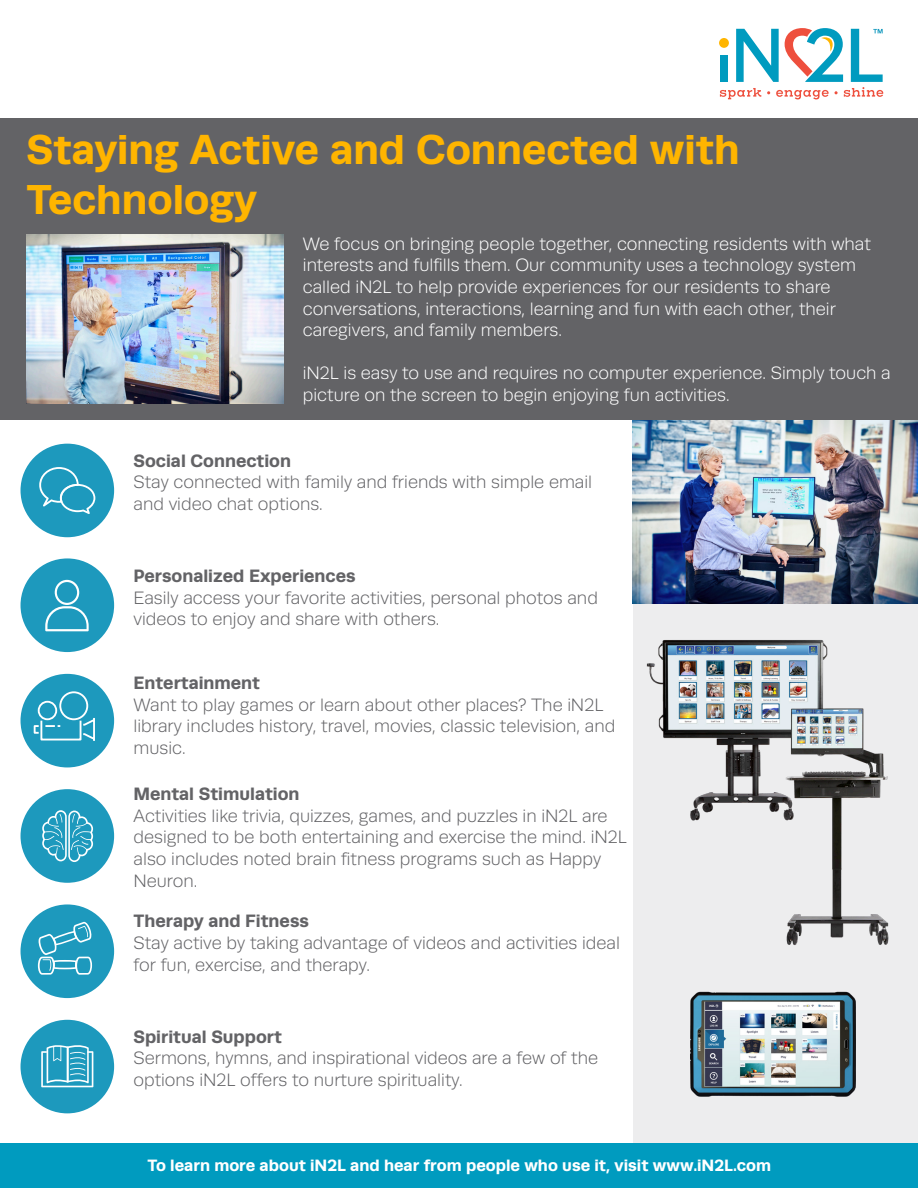
<style>
.page{position:relative;width:918px;height:1188px;background:#fff}
.page>*{position:absolute;margin:0;border:0;box-sizing:border-box;transform-origin:0 0}
.t1{font:700 42px/50.4px "Runda";color:#ffb500}
.t2{font:300 18px/21.6px "Runda";color:#636366}
.t3{font:300 18px/21.6px "Runda";color:#fff}
.t4{font:700 18px "Runda";color:#636366}
.t5{font:700 16.5px "Runda";color:#fff}
</style>
<div class="page">
<div style="left:633px;top:414px;width:284px;height:729px;background:#ededee"></div>
<div style="left:0;top:118px;width:917px;height:302px;background:#636366"></div>
<svg style="left:720px;top:28px;width:163px;height:71px"></svg>
<div style="left:0;top:1143px;width:918px;height:45px;background:#009bbf"></div>
<img style="left:646px;top:640px;width:182px;height:181px">
<img style="left:781px;top:705px;width:108px;height:240px">
<div style="left:21px;top:558px;width:93px;height:94px;background:#1d99bd;border-radius:50%"></div>
<svg style="left:45px;top:580px;width:44px;height:51px"></svg>
<div style="left:21px;top:444px;width:93px;height:93px;background:#1d99bd;border-radius:50%"></div>
<svg style="left:39px;top:467px;width:56px;height:47px"></svg>
<div style="left:21px;top:789px;width:93px;height:94px;background:#1d99bd;border-radius:50%"></div>
<svg style="left:42px;top:810px;width:51px;height:52px"></svg>
<div style="left:21px;top:1020px;width:93px;height:93px;background:#1d99bd;border-radius:50%"></div>
<svg style="left:41px;top:1045px;width:52px;height:42px"></svg>
<div style="left:21px;top:904px;width:93px;height:94px;background:#1d99bd;border-radius:50%"></div>
<svg style="left:38px;top:922px;width:54px;height:53px"></svg>
<div style="left:21px;top:674px;width:93px;height:93px;background:#1d99bd;border-radius:50%"></div>
<img style="left:26px;top:235px;width:257px;height:168px">
<img style="left:633px;top:420px;width:285px;height:184px">
<svg style="left:33px;top:691px;width:62px;height:50px"></svg>
<img style="left:691px;top:991px;width:165px;height:105px">
<p class="t1" style="left:26px;top:123px;width:715px">Staying Active and Connected with<br>Technology</p>
<p class="t3" style="left:303px;top:233px;width:570px">We focus on bringing people together, connecting residents with what interests and fulfills them. Our community uses a technology system called iN2L to help provide experiences for our residents to share conversations, interactions, learning and fun with each other, their caregivers, and family members.</p>
<p class="t3" style="left:303px;top:363px;width:589px">iN2L is easy to use and requires no computer experience. Simply touch a picture on the screen to begin enjoying fun activities.</p>
<p class="t4" style="left:134px;top:450px;width:159px">Social Connection</p>
<p class="t2" style="left:134px;top:472px;width:460px">Stay connected with family and friends with simple email and video chat options.</p>
<p class="t4" style="left:134px;top:565px;width:224px">Personalized Experiences</p>
<p class="t2" style="left:134px;top:587px;width:466px">Easily access your favorite activities, personal photos and videos to enjoy and share with others.</p>
<p class="t4" style="left:134px;top:672px;width:128px">Entertainment</p>
<p class="t2" style="left:134px;top:694px;width:483px">Want to play games or learn about other places? The iN2L library includes history, travel, movies, classic television, and music.</p>
<p class="t4" style="left:134px;top:783px;width:168px">Mental Stimulation</p>
<p class="t2" style="left:134px;top:805px;width:495px">Activities like trivia, quizzes, games, and puzzles in iN2L are designed to be both entertaining and exercise the mind. iN2L also includes noted brain fitness programs such as Happy Neuron.</p>
<p class="t4" style="left:134px;top:910px;width:177px">Therapy and Fitness</p>
<p class="t2" style="left:134px;top:932px;width:488px">Stay active by taking advantage of videos and activities ideal for fun, exercise, and therapy.</p>
<p class="t4" style="left:134px;top:1026px;width:150px">Spiritual Support</p>
<p class="t2" style="left:134px;top:1048px;width:466px">Sermons, hymns, and inspirational videos are a few of the options iN2L offers to nurture spirituality.</p>
<p class="t5" style="left:147px;top:1156px;width:625px">To learn more about iN2L and hear from people who use it, visit www.iN2L.com</p>
</div>
